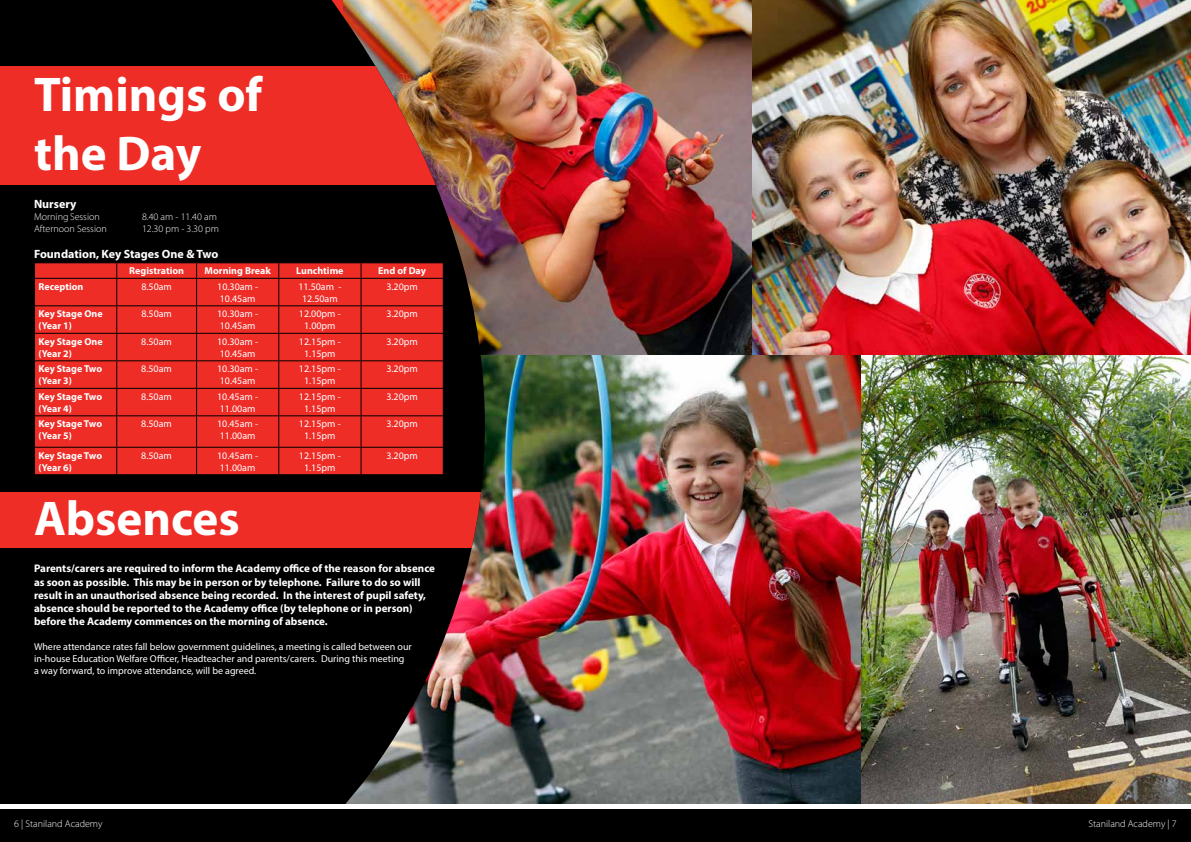
<style>
.page{position:relative;width:1191px;height:842px;background:#fff}
.page>*{position:absolute;margin:0;border:0;box-sizing:border-box;transform-origin:0 0}
.t1{font:700 49px/58.8px "Myriad Pro";color:#fff}
.t2{font:700 12px "Myriad Pro";color:#fff}
.t3{font:700 11px/13.2px "Myriad Pro";color:#fff}
.t4{font:10px/12px "Myriad Pro";color:#fff}
.t5{font:700 10px/12px "Myriad Pro";color:#fff}
.t6{font:300 10px "Myriad Pro";color:#fff}
</style>
<div class="page">
<img style="left:673px;top:355px;width:188px;height:449px">
<img style="left:861px;top:355px;width:330px;height:449px">
<img style="left:751px;top:0;width:440px;height:355px">
<img style="left:673px;top:0;width:78px;height:355px">
<div style="left:0;top:806px;width:1191px;height:36px;background:#000"></div>
<img style="left:0;top:0;width:673px;height:804px">
<svg style="left:0;top:66px;width:496px;height:119px;background:#dd3529"></svg>
<div style="left:0;top:492px;width:496px;height:55px;background:#ee2d27"></div>
<div style="left:0;top:804px;width:1191px;height:5px;background:#fff"></div>
<div style="left:35px;top:263px;width:408px;height:211px;background:#ee2d27"></div>
<hr style="left:34px;top:262px;width:83px;height:1px;background:#000">
<hr style="left:117px;top:262px;width:79px;height:1px;background:#000">
<hr style="left:196px;top:262px;width:83px;height:1px;background:#000">
<hr style="left:279px;top:262px;width:82px;height:1px;background:#000">
<hr style="left:361px;top:262px;width:83px;height:1px;background:#000">
<hr style="left:34px;top:278px;width:83px;height:1px;background:#000">
<hr style="left:117px;top:278px;width:79px;height:1px;background:#000">
<hr style="left:196px;top:278px;width:83px;height:1px;background:#000">
<hr style="left:279px;top:278px;width:82px;height:1px;background:#000">
<hr style="left:361px;top:278px;width:83px;height:1px;background:#000">
<hr style="left:34px;top:305px;width:83px;height:1px;background:#000">
<hr style="left:117px;top:305px;width:79px;height:1px;background:#000">
<hr style="left:196px;top:305px;width:83px;height:1px;background:#000">
<hr style="left:279px;top:305px;width:82px;height:1px;background:#000">
<hr style="left:361px;top:305px;width:83px;height:1px;background:#000">
<hr style="left:34px;top:333px;width:83px;height:1px;background:#000">
<hr style="left:117px;top:333px;width:79px;height:1px;background:#000">
<hr style="left:196px;top:333px;width:83px;height:1px;background:#000">
<hr style="left:279px;top:333px;width:82px;height:1px;background:#000">
<hr style="left:361px;top:333px;width:83px;height:1px;background:#000">
<hr style="left:34px;top:360px;width:83px;height:1px;background:#000">
<hr style="left:117px;top:360px;width:79px;height:1px;background:#000">
<hr style="left:196px;top:360px;width:83px;height:1px;background:#000">
<hr style="left:279px;top:360px;width:82px;height:1px;background:#000">
<hr style="left:361px;top:360px;width:83px;height:1px;background:#000">
<hr style="left:34px;top:388px;width:83px;height:1px;background:#000">
<svg style="left:34px;top:263px;width:1px;height:152px"></svg>
<hr style="left:117px;top:388px;width:79px;height:1px;background:#000">
<svg style="left:116px;top:263px;width:1px;height:152px"></svg>
<hr style="left:196px;top:388px;width:83px;height:1px;background:#000">
<svg style="left:196px;top:263px;width:1px;height:152px"></svg>
<hr style="left:279px;top:388px;width:82px;height:1px;background:#000">
<svg style="left:278px;top:263px;width:1px;height:152px"></svg>
<hr style="left:361px;top:388px;width:83px;height:1px;background:#000">
<svg style="left:360px;top:263px;width:1px;height:152px"></svg>
<svg style="left:443px;top:263px;width:1px;height:152px"></svg>
<hr style="left:34px;top:415px;width:83px;height:1px;background:#000">
<hr style="left:34px;top:416px;width:1px;height:31px;background:#000">
<hr style="left:117px;top:415px;width:79px;height:1px;background:#000">
<hr style="left:116px;top:416px;width:1px;height:31px;background:#000">
<hr style="left:196px;top:415px;width:83px;height:1px;background:#000">
<hr style="left:196px;top:416px;width:1px;height:31px;background:#000">
<hr style="left:279px;top:415px;width:82px;height:1px;background:#000">
<hr style="left:278px;top:416px;width:1px;height:31px;background:#000">
<hr style="left:361px;top:415px;width:83px;height:1px;background:#000">
<hr style="left:360px;top:416px;width:1px;height:31px;background:#000">
<hr style="left:443px;top:416px;width:1px;height:31px;background:#000">
<hr style="left:34px;top:447px;width:83px;height:1px;background:#000">
<svg style="left:34px;top:448px;width:1px;height:26px"></svg>
<hr style="left:117px;top:447px;width:79px;height:1px;background:#000">
<svg style="left:116px;top:448px;width:1px;height:26px"></svg>
<hr style="left:196px;top:447px;width:83px;height:1px;background:#000">
<svg style="left:196px;top:448px;width:1px;height:26px"></svg>
<hr style="left:279px;top:447px;width:82px;height:1px;background:#000">
<svg style="left:278px;top:448px;width:1px;height:26px"></svg>
<hr style="left:361px;top:447px;width:83px;height:1px;background:#000">
<svg style="left:360px;top:448px;width:1px;height:26px"></svg>
<svg style="left:443px;top:448px;width:1px;height:26px"></svg>
<hr style="left:34px;top:474px;width:83px;height:1px;background:#000">
<hr style="left:117px;top:474px;width:79px;height:1px;background:#000">
<hr style="left:196px;top:474px;width:83px;height:1px;background:#000">
<hr style="left:279px;top:474px;width:82px;height:1px;background:#000">
<hr style="left:361px;top:474px;width:83px;height:1px;background:#000">
<h1 class="t1" style="left:34px;top:63px;width:230px">Timings of the Day</h1>
<p class="t2" style="left:34px;top:196px;width:44px">Nursery</p>
<p class="t6" style="left:34px;top:211px;width:67px">Morning Session</p>
<p class="t6" style="left:142px;top:211px;width:76px">8.40 am - 11.40 am</p>
<p class="t6" style="left:34px;top:223px;width:74px">Afternoon Session</p>
<p class="t6" style="left:142px;top:223px;width:78px">12.30 pm - 3.30 pm</p>
<p class="t2" style="left:34px;top:246px;width:186px">Foundation, Key Stages One &amp; Two</p>
<p class="t5" style="left:129px;top:265px;width:56px">Registration</p>
<p class="t5" style="left:205px;top:265px;width:68px">Morning Break</p>
<p class="t5" style="left:296px;top:265px;width:49px">Lunchtime</p>
<p class="t5" style="left:378px;top:265px;width:49px">End of Day</p>
<p class="t5" style="left:39px;top:280px;width:46px">Reception</p>
<p class="t4" style="left:141px;top:280px;width:32px">8.50am</p>
<p class="t4" style="left:217px;top:280px;width:42px">10.30am -<br>10.45am</p>
<p class="t4" style="left:298px;top:280px;width:45px;text-align:center">11.50am -<br>12.50am</p>
<p class="t4" style="left:386px;top:280px;width:33px">3.20pm</p>
<p class="t5" style="left:39px;top:308px;width:66px">Key Stage One (Year 1)</p>
<p class="t4" style="left:141px;top:308px;width:32px">8.50am</p>
<p class="t4" style="left:217px;top:308px;width:42px">10.30am -<br>10.45am</p>
<p class="t4" style="left:299px;top:308px;width:43px;text-align:center">12.00pm -<br>1.00pm</p>
<p class="t4" style="left:386px;top:308px;width:33px">3.20pm</p>
<p class="t5" style="left:38px;top:335px;width:66px">Key Stage One (Year 2)</p>
<p class="t4" style="left:141px;top:335px;width:32px">8.50am</p>
<p class="t4" style="left:217px;top:335px;width:42px">10.30am -<br>10.45am</p>
<p class="t4" style="left:299px;top:335px;width:43px;text-align:center">12.15pm -<br>1.15pm</p>
<p class="t4" style="left:386px;top:335px;width:33px">3.20pm</p>
<p class="t5" style="left:38px;top:363px;width:65px">Key Stage Two (Year 3)</p>
<p class="t4" style="left:141px;top:363px;width:32px">8.50am</p>
<p class="t4" style="left:217px;top:363px;width:42px">10.30am -<br>10.45am</p>
<p class="t4" style="left:299px;top:363px;width:43px;text-align:center">12.15pm -<br>1.15pm</p>
<p class="t4" style="left:386px;top:363px;width:33px">3.20pm</p>
<p class="t5" style="left:38px;top:390px;width:65px">Key Stage Two (Year 4)</p>
<p class="t4" style="left:141px;top:390px;width:32px">8.50am</p>
<p class="t4" style="left:217px;top:390px;width:42px">10.45am -<br>11.00am</p>
<p class="t4" style="left:299px;top:390px;width:43px;text-align:center">12.15pm -<br>1.15pm</p>
<p class="t4" style="left:386px;top:390px;width:33px">3.20pm</p>
<p class="t5" style="left:38px;top:418px;width:65px">Key Stage Two (Year 5)</p>
<p class="t4" style="left:141px;top:418px;width:32px">8.50am</p>
<p class="t4" style="left:217px;top:418px;width:42px">10.45am -<br>11.00am</p>
<p class="t4" style="left:299px;top:418px;width:43px;text-align:center">12.15pm -<br>1.15pm</p>
<p class="t4" style="left:386px;top:418px;width:33px">3.20pm</p>
<p class="t5" style="left:38px;top:449px;width:65px">Key Stage Two (Year 6)</p>
<p class="t4" style="left:141px;top:449px;width:32px">8.50am</p>
<p class="t4" style="left:217px;top:449px;width:42px">10.45am -<br>11.00am</p>
<p class="t4" style="left:299px;top:449px;width:43px;text-align:center">12.15pm -<br>1.15pm</p>
<p class="t4" style="left:386px;top:449px;width:33px">3.20pm</p>
<h1 class="t1" style="left:34px;top:488px;width:207px">Absences</h1>
<p class="t3" style="left:34px;top:562px;width:402px">Parents/carers are required to inform the Academy office of the reason for absence as soon as possible. This may be in person or by telephone. Failure to do so will result in an unauthorised absence being recorded. In the interest of pupil safety, absence should be reported to the Academy office (by telephone or in person) before the Academy commences on the morning of absence.</p>
<p class="t4" style="left:34px;top:641px;width:379px">Where attendance rates fall below government guidelines, a meeting is called between our in-house Education Welfare Officer, Headteacher and parents/carers. During this meeting a way forward, to improve attendance, will be agreed.</p>
<p class="t6" style="left:14px;top:818px;width:90px">6 | Staniland Academy</p>
<p class="t6" style="left:1088px;top:818px;width:90px">Staniland Academy | 7</p>
</div>
